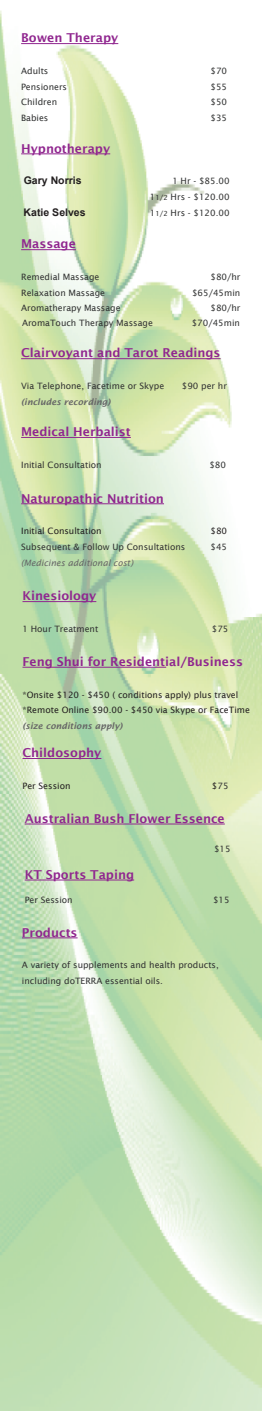
<style>
.page{position:relative;width:266px;height:1411px;background:#fff}
.page>*{position:absolute;margin:0;border:0;box-sizing:border-box;transform-origin:0 0}
.t1{font:600 12.25px "Lucida Sans";color:#90268f}
.t2{font:700 10.5px "Arial";color:#231f20}
.t3{font:8.75px/15.8px "Lucida Sans";color:#313232;text-align:right}
.t4{font:8.75px/15.8px "Lucida Sans";color:#231f20}
.t5{font:italic 600 8.75px "Lucida Sans";color:#666}
.t6{font:italic 8.75px "Lucida Sans";color:#666}
.s1{font-size:7px}
.s2{color:#231f20}
</style>
<div class="page">
<img style="left:0;top:10px;width:261px;height:1401px">
<hr style="left:21px;top:43px;width:97px;height:1px;background:#90268f">
<hr style="left:21px;top:154px;width:89px;height:1px;background:#90268f">
<hr style="left:25px;top:824px;width:199px;height:1px;background:#90268f">
<hr style="left:25px;top:880px;width:109px;height:1px;background:#90268f">
<hr style="left:21px;top:358px;width:199px;height:1px;background:#90268f">
<hr style="left:21px;top:437px;width:110px;height:1px;background:#90268f">
<hr style="left:21px;top:503px;width:143px;height:1px;background:#90268f">
<hr style="left:21px;top:249px;width:55px;height:1px;background:#90268f">
<hr style="left:22px;top:601px;width:74px;height:1px;background:#90268f">
<hr style="left:22px;top:667px;width:144px;height:1px;background:#90268f">
<hr style="left:22px;top:758px;width:79px;height:1px;background:#90268f">
<hr style="left:22px;top:938px;width:55px;height:1px;background:#90268f">
<h1 class="t1" style="left:21px;top:31px;width:98px">Bowen Therapy</h1>
<p class="t3" style="left:21px;top:63px;width:29px">Adults</p>
<p class="t3" style="left:210px;top:63px;width:18px">$70</p>
<p class="t3" style="left:21px;top:79px;width:47px">Pensioners</p>
<p class="t3" style="left:210px;top:79px;width:18px">$55</p>
<p class="t3" style="left:21px;top:94px;width:37px">Children</p>
<p class="t3" style="left:210px;top:94px;width:18px">$50</p>
<p class="t3" style="left:21px;top:110px;width:29px">Babies</p>
<p class="t3" style="left:210px;top:110px;width:18px">$35</p>
<h1 class="t1" style="left:21px;top:141px;width:90px">Hypnotherapy</h1>
<p class="t2" style="left:24px;top:173px;width:59px">Gary Norris</p>
<p class="t3" style="left:150px;top:173px;width:81px">1 Hr - $85.00<br>1<span class="s1">1/2</span> Hrs - $120.00</p>
<p class="t2" style="left:24px;top:205px;width:63px">Katie Selves</p>
<p class="t3" style="left:150px;top:205px;width:81px">1<span class="s1">1/2</span> Hrs - $120.00</p>
<h1 class="t1" style="left:21px;top:237px;width:56px">Massage</h1>
<p class="t3" style="left:21px;top:269px;width:80px">Remedial Massage</p>
<p class="t3" style="left:210px;top:269px;width:31px">$80/hr</p>
<p class="t3" style="left:21px;top:285px;width:85px">Relaxation Massage</p>
<p class="t3" style="left:192px;top:285px;width:50px">$65/45min</p>
<p class="t3" style="left:21px;top:300px;width:101px">Aromatherapy Massage</p>
<p class="t3" style="left:210px;top:300px;width:31px">$80/hr</p>
<p class="t3" style="left:22px;top:315px;width:132px">AromaTouch Therapy Massage</p>
<p class="t3" style="left:191px;top:315px;width:50px">$70/45min</p>
<h1 class="t1" style="left:21px;top:346px;width:201px">Clairvoyant and Tarot Readings</h1>
<p class="t3" style="left:21px;top:378px;width:144px">Via Telephone, Facetime or Skype</p>
<p class="t3" style="left:181px;top:378px;width:47px">$90 per hr</p>
<p class="t5" style="left:21px;top:397px;width:91px">(includes recording)</p>
<h1 class="t1" style="left:21px;top:425px;width:111px">Medical Herbalist</h1>
<p class="t3" style="left:21px;top:457px;width:82px">Initial Consultation</p>
<p class="t3" style="left:209px;top:457px;width:18px">$80</p>
<h1 class="t1" style="left:21px;top:491px;width:144px">Naturopathic Nutrition</h1>
<p class="t4" style="left:21px;top:523px;width:82px">Initial Consultation</p>
<p class="t4" style="left:210px;top:523px;width:18px">$80</p>
<p class="t3" style="left:21px;top:539px;width:165px">Subsequent &amp; Follow Up Consultations</p>
<p class="t3" style="left:210px;top:539px;width:18px">$45</p>
<p class="t6" style="left:21px;top:557px;width:113px">(Medicines additional cost)</p>
<h1 class="t1" style="left:22px;top:589px;width:75px">Kinesiology</h1>
<p class="t3" style="left:22px;top:621px;width:77px">1 Hour Treatment</p>
<p class="t3" style="left:211px;top:621px;width:18px">$75</p>
<h1 class="t1" style="left:22px;top:655px;width:222px">Feng Shui for Residential/Business</h1>
<p class="t4" style="left:22px;top:687px;width:229px">*Onsite $120 - $450 ( conditions apply) plus travel *Remote Online $90.00 - $450 via Skype or FaceTime</p>
<p class="t5" style="left:22px;top:721px;width:102px">(size conditions apply)</p>
<h1 class="t1" style="left:22px;top:746px;width:80px">Childosophy</h1>
<p class="t4" style="left:22px;top:778px;width:49px">Per Session</p>
<p class="t3" style="left:212px;top:778px;width:18px"><span class="s2">$</span>75</p>
<h1 class="t1" style="left:25px;top:811px;width:201px">Australian Bush Flower Essence</h1>
<p class="t3" style="left:214px;top:841px;width:18px">$15</p>
<h1 class="t1" style="left:25px;top:867px;width:111px">KT Sports Taping</h1>
<p class="t3" style="left:25px;top:892px;width:49px">Per Session</p>
<p class="t3" style="left:213px;top:892px;width:18px">$15</p>
<h1 class="t1" style="left:22px;top:925px;width:57px">Products</h1>
<p class="t3" style="left:22px;top:957px;width:198px;text-align:left">A variety of supplements and health products, including doTERRA essential oils.</p>
</div>
